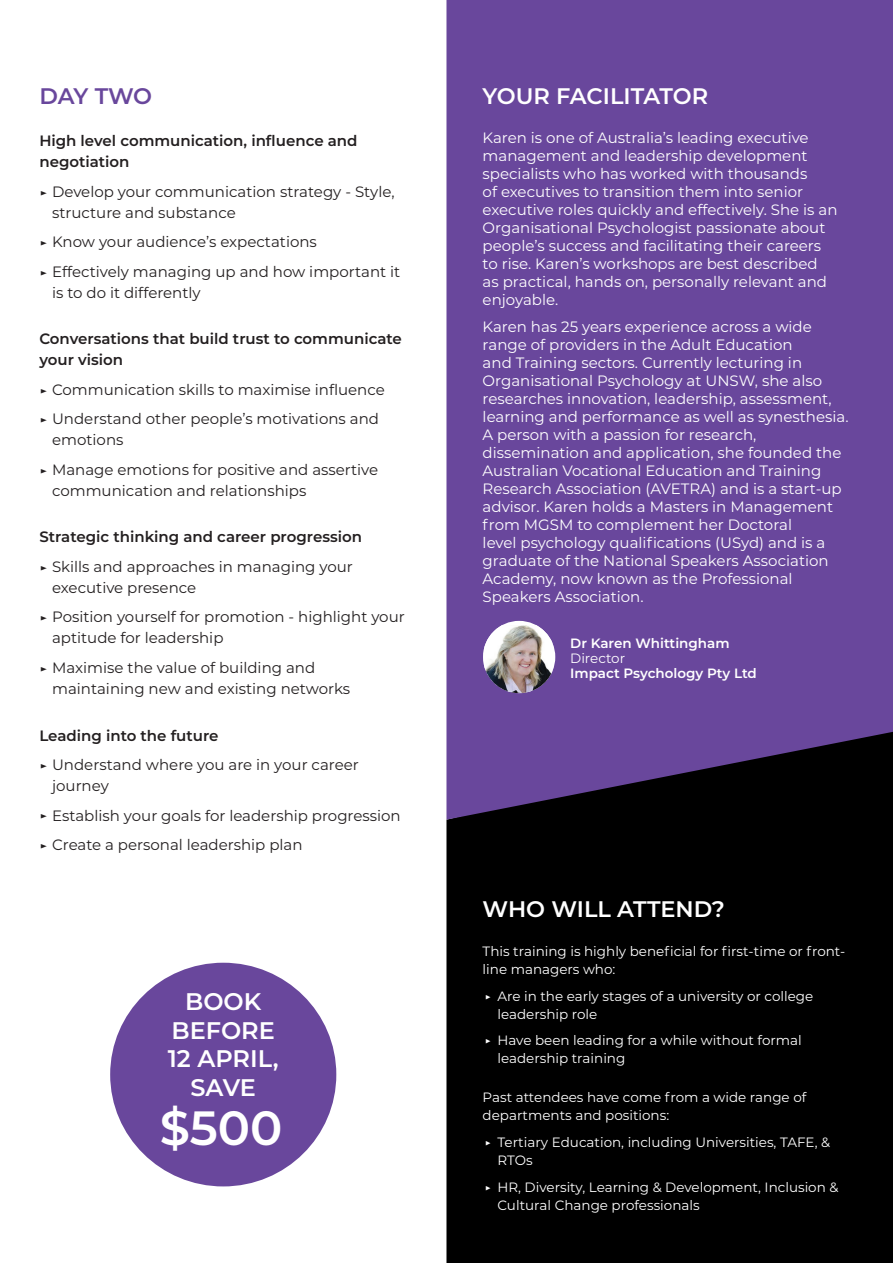
<style>
.page{position:relative;width:893px;height:1263px;background:#fff}
.page>*{position:absolute;margin:0;border:0;box-sizing:border-box;transform-origin:0 0}
.t1{font:600 48px "Montserrat";color:#fff}
.t2{font:600 24px/28.8px "Montserrat";color:#fff;text-align:center}
.t3{font:600 22.5px "Montserrat";color:#fff}
.t4{font:600 22.5px "Montserrat";letter-spacing:-.015em;color:#69479c}
.t5{font:15px/18px "Montserrat";color:#fff}
.t6{font:15px/29.5px "Montserrat";color:#231f20}
.t7{font:600 15px/21px "Montserrat";color:#231f20}
.t8{font:13.5px/18px "Montserrat";color:#fff}
.t9{font:600 13.5px "Montserrat";color:#fff}
.s1{font-weight:600;font-size:10.35px}
.s2{font-size:10.35px}
.s3{font-weight:400}
.s4{font-weight:600}
.s5{font-weight:600;font-size:10.5px}
</style>
<div class="page">
<div style="left:446px;top:820px;width:447px;height:443px;background:#000"></div>
<div style="left:446px;top:0;width:447px;height:820px;background:#69479c"></div>
<div style="left:483px;top:621px;width:72px;height:72px;background:#fff;border-radius:50%"></div>
<img style="left:484px;top:625px;width:68px;height:68px">
<div style="left:110px;top:963px;width:226px;height:223px;background:#69479c;border-radius:50%"></div>
<h3 class="t4" style="left:39px;top:80px;width:114px">DAY TWO</h3>
<p class="t7" style="left:39px;top:130px;width:320px">High level communication, influence and negotiation</p>
<p class="t6" style="left:52px;top:181px;width:344px;line-height:21px;text-indent:-13px"><span class="s1">▶</span> Develop your communication strategy - Style, structure and substance</p>
<p class="t6" style="left:39px;top:227px;width:362px"><span class="s1">▶</span> Know your audience’s expectations<br><span class="s1">▶</span> Effectively managing up and how important it</p>
<p class="t6" style="left:52px;top:277px;width:150px">is to do it differently</p>
<p class="t7" style="left:39px;top:328px;width:364px">Conversations that build trust to communicate your vision</p>
<p class="t6" style="left:39px;top:374px;width:347px"><span class="s1">▶</span> Communication skills to maximise influence <span class="s1">▶</span> Understand other people’s motivations and</p>
<p class="t6" style="left:39px;top:425px;width:340px;text-indent:13px">emotions<br><span class="s1">▶</span> Manage emotions for positive and assertive</p>
<p class="t6" style="left:52px;top:475px;width:256px">communication and relationships</p>
<p class="t7" style="left:39px;top:522px;width:324px;line-height:29.5px">Strategic thinking and career progression <span class="s2">▶</span> <span class="s3">Skills and approaches in managing your</span></p>
<p class="t6" style="left:39px;top:572px;width:367px;text-indent:13px">executive presence<br><span class="s1">▶</span> Position yourself for promotion - highlight your</p>
<p class="t6" style="left:39px;top:623px;width:277px;text-indent:13px">aptitude for leadership<br><span class="s1">▶</span> Maximise the value of building and</p>
<p class="t6" style="left:52px;top:673px;width:300px">maintaining new and existing networks</p>
<p class="t6" style="left:39px;top:720px;width:321px"><span class="s4">Leading into the future<br></span><span class="s1">▶</span> Understand where you are in your career</p>
<p class="t6" style="left:39px;top:770px;width:363px;text-indent:13px">journey<br><span class="s1">▶</span> Establish your goals for leadership progression <span class="s1">▶</span> Create a personal leadership plan</p>
<h2 class="t2" style="left:168px;top:986px;width:113px">BOOK<br>BEFORE<br>12 APRIL,<br>SAVE</h2>
<h1 class="t1" style="left:160px;top:1094px;width:124px">$500</h1>
<h3 class="t3" style="left:483px;top:80px;width:227px">YOUR FACILITATOR</h3>
<p class="t5" style="left:483px;top:129px;width:356px">Karen is one of Australia’s leading executive management and leadership development specialists who has worked with thousands<br>of executives to transition them into senior executive roles quickly and effectively. She is an Organisational Psychologist passionate about people’s success and facilitating their careers to rise. Karen’s workshops are best described as practical, hands on, personally relevant and enjoyable.</p>
<p class="t5" style="left:483px;top:317px;width:367px">Karen has 25 years experience across a wide range of providers in the Adult Education<br>and Training sectors. Currently lecturing in Organisational Psychology at UNSW, she also researches innovation, leadership, assessment, learning and performance as well as synesthesia.<br>A person with a passion for research, dissemination and application, she founded the Australian Vocational Education and Training Research Association (AVETRA) and is a start-up advisor. Karen holds a Masters in Management from MGSM to complement her Doctoral<br>level psychology qualifications (USyd) and is a graduate of the National Speakers Association Academy, now known as the Professional Speakers Association.</p>
<p class="t9" style="left:570px;top:634px;width:161px">Dr Karen Whittingham</p>
<p class="t8" style="left:570px;top:649px;width:56px">Director</p>
<p class="t9" style="left:570px;top:664px;width:188px">Impact Psychology Pty Ltd</p>
<h3 class="t3" style="left:483px;top:893px;width:244px">WHO WILL ATTEND?</h3>
<p class="t8" style="left:483px;top:942px;width:364px">This training is highly beneficial for first-time or front&shy;line managers who:</p>
<p class="t8" style="left:497px;top:986px;width:317px;text-indent:-13px"><span class="s5">▶</span> Are in the early stages of a university or college leadership role</p>
<p class="t8" style="left:497px;top:1031px;width:306px;text-indent:-13px"><span class="s5">▶</span> Have been leading for a while without formal leadership training</p>
<p class="t8" style="left:483px;top:1088px;width:325px">Past attendees have come from a wide range of departments and positions:</p>
<p class="t8" style="left:497px;top:1133px;width:334px;text-indent:-13px"><span class="s5">▶</span> Tertiary Education, including Universities, TAFE, &amp;<br>RTOs</p>
<p class="t8" style="left:497px;top:1177px;width:342px;text-indent:-13px"><span class="s5">▶</span> HR, Diversity, Learning &amp; Development, Inclusion &amp;<br>Cultural Change professionals</p>
</div>
